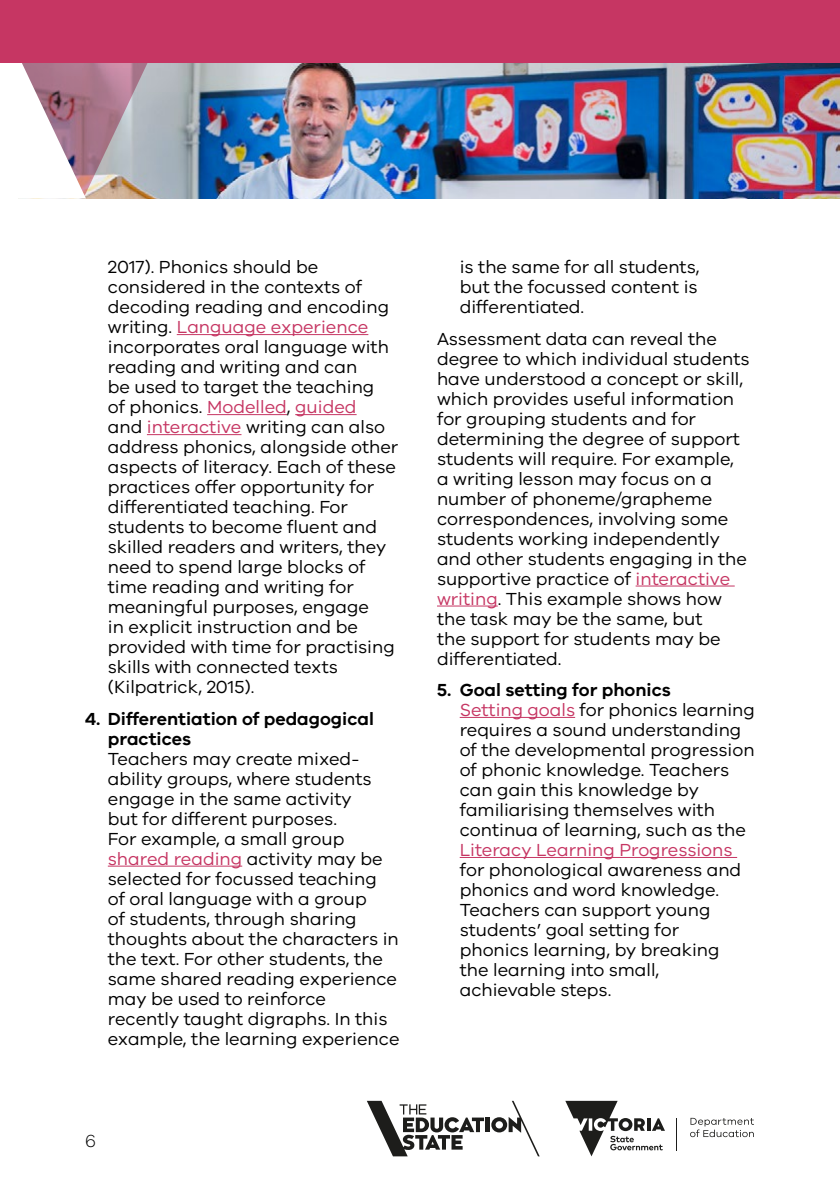
<style>
.page{position:relative;width:840px;height:1191px;background:#fff}
.page>*{position:absolute;margin:0;border:0;box-sizing:border-box;transform-origin:0 0}
.t1{font:18px/20px "VIC";color:#000}
.t2{font:600 18px/20px "VIC";color:#000}
.t3{font:18px "VIC";color:#c63663}
.t4{font:300 18px "VIC";color:#000}
.s1{color:#c63663}
.s2{font-weight:600}
</style>
<div class="page">
<img style="left:150px;top:62px;width:689px;height:136px">
<svg style="left:0;top:62px;width:150px;height:136px"></svg>
<hr style="left:485px;top:1117px;width:4px;height:15px;background:#1d1d1b">
<svg style="left:491px;top:1100px;width:48px;height:56px"></svg>
<svg style="left:367px;top:1100px;width:116px;height:56px"></svg>
<hr style="left:676px;top:1117px;width:1px;height:33px;background:#1d1d1b">
<svg style="left:565px;top:1100px;width:99px;height:56px"></svg>
<svg style="left:690px;top:1117px;width:63px;height:20px"></svg>
<div style="left:0;top:0;width:839px;height:62px;background:#c63663"></div>
<hr style="left:177px;top:334px;width:191px;height:1px;background:#c63663">
<hr style="left:207px;top:414px;width:80px;height:1px;background:#c63663">
<hr style="left:295px;top:414px;width:61px;height:1px;background:#c63663">
<hr style="left:147px;top:434px;width:94px;height:1px;background:#c63663">
<hr style="left:108px;top:865px;width:134px;height:1px;background:#c63663">
<hr style="left:635px;top:585px;width:99px;height:1px;background:#c63663">
<hr style="left:437px;top:605px;width:60px;height:1px;background:#c63663">
<hr style="left:459px;top:717px;width:116px;height:1px;background:#c63663">
<hr style="left:459px;top:857px;width:277px;height:1px;background:#c63663">
<p class="t1" style="left:108px;top:257px;width:292px">2017). Phonics should be considered in the contexts of decoding reading and encoding writing. <span class="s1">Language experience </span>incorporates oral language with reading and writing and can<br>be used to target the teaching<br>of phonics. <span class="s1">Modelled</span>, <span class="s1">guided<br></span>and <span class="s1">interactive</span> writing can also address phonics, alongside other aspects of literacy. Each of these practices offer opportunity for differentiated teaching. For students to become fluent and skilled readers and writers, they need to spend large blocks of time reading and writing for meaningful purposes, engage<br>in explicit instruction and be provided with time for practising skills with connected texts (Kilpatrick, 2015).</p>
<p class="t2" style="left:108px;top:708px;width:267px;text-indent:-23px">4. Differentiation of pedagogical practices</p>
<p class="t1" style="left:108px;top:748px;width:293px">Teachers may create mixed&shy;ability groups, where students engage in the same activity<br>but for different purposes.<br>For example, a small group <span class="s1">shared reading</span> activity may be selected for focussed teaching<br>of oral language with a group<br>of students, through sharing thoughts about the characters in the text. For other students, the same shared reading experience may be used to reinforce recently taught digraphs. In this example, the learning experience</p>
<p class="t4" style="left:85px;top:1129px;width:12px">6</p>
<p class="t1" style="left:459px;top:257px;width:241px;text-align:justify">is the same for all students, but the focussed content is differentiated.</p>
<p class="t1" style="left:437px;top:328px;width:314px">Assessment data can reveal the degree to which individual students have understood a concept or skill, which provides useful information for grouping students and for determining the degree of support students will require. For example, a writing lesson may focus on a number of phoneme/grapheme correspondences, involving some students working independently and other students engaging in the supportive practice of <span class="s1">interactive writing</span>. This example shows how the task may be the same, but<br>the support for students may be differentiated.</p>
<p class="t1" style="left:459px;top:679px;width:296px;text-indent:-23px"><span class="s2">5. Goal setting for phonics<br></span><span class="s1">Setting goals</span> for phonics learning requires a sound understanding of the developmental progression of phonic knowledge. Teachers can gain this knowledge by familiarising themselves with continua of learning, such as the</p>
<p class="t3" style="left:459px;top:839px;width:274px">Literacy Learning Progressions</p>
<p class="t1" style="left:459px;top:859px;width:283px">for phonological awareness and phonics and word knowledge.<br>Teachers can support young students’ goal setting for phonics learning, by breaking the learning into small, achievable steps.</p>
</div>
